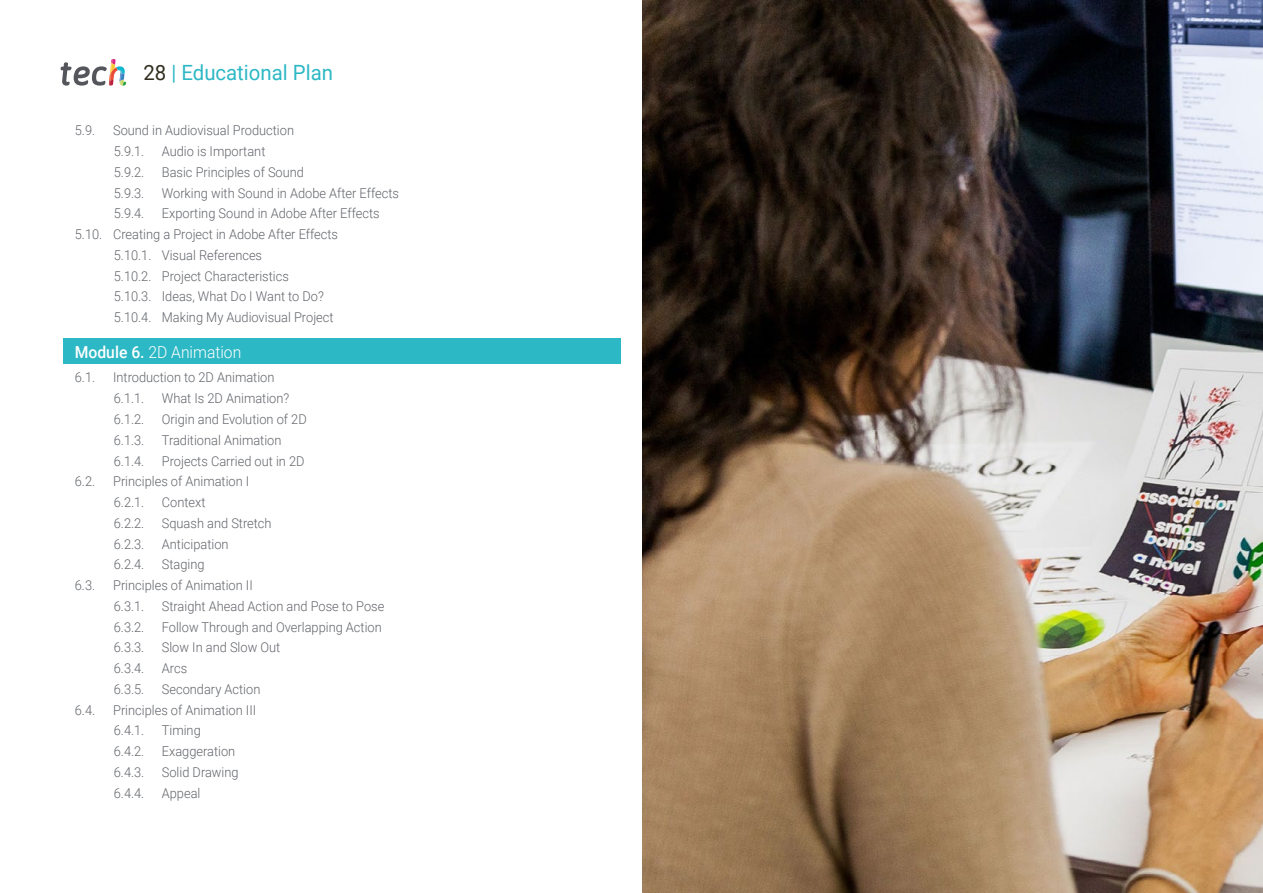
<style>
.page{position:relative;width:1263px;height:893px;background:#fff}
.page>*{position:absolute;margin:0;border:0;box-sizing:border-box;transform-origin:0 0}
.t1{font:21px "Roboto";color:#2db8c5}
.t2{font:300 16.5px "Roboto";color:#fff;scale:.95 1}
.t3{font:300 13.5px/20.7px "Roboto";color:#61646a;scale:.95 1}
.s1{color:#312e20}
.s2{font-weight:500}
</style>
<div class="page">
<div style="left:64px;top:339px;width:557px;height:25px;background:#2db8c5"></div>
<img style="left:642px;top:0;width:621px;height:893px">
<svg style="left:61px;top:59px;width:65px;height:27px"></svg>
<h1 class="t1" style="left:144px;top:57px;width:191px"><span class="s1">28</span> | Educational Plan</h1>
<p class="t3" style="left:75px;top:120px;width:23px">5.9.</p>
<p class="t3" style="left:113px;top:120px;width:192px">Sound in Audiovisual Production<br>5.9.1.</p>
<p class="t3" style="left:162px;top:141px;width:111px">Audio is Important</p>
<p class="t3" style="left:114px;top:161px;width:34px">5.9.2.</p>
<p class="t3" style="left:162px;top:161px;width:151px">Basic Principles of Sound</p>
<p class="t3" style="left:114px;top:182px;width:34px">5.9.3.</p>
<p class="t3" style="left:162px;top:182px;width:251px">Working with Sound in Adobe After Effects</p>
<p class="t3" style="left:114px;top:203px;width:34px">5.9.4.</p>
<p class="t3" style="left:162px;top:203px;width:231px">Exporting Sound in Adobe After Effects</p>
<p class="t3" style="left:75px;top:224px;width:279px">5.10. Creating a Project in Adobe After Effects</p>
<p class="t3" style="left:114px;top:244px;width:158px">5.10.1. Visual References</p>
<p class="t3" style="left:114px;top:265px;width:186px">5.10.2. Project Characteristics</p>
<p class="t3" style="left:114px;top:286px;width:223px">5.10.3. Ideas, What Do I Want to Do?</p>
<p class="t3" style="left:114px;top:307px;width:233px">5.10.4. Making My Audiovisual Project</p>
<p class="t2" style="left:75px;top:340px;width:177px"><span class="s2">Module 6.</span> 2D Animation</p>
<p class="t3" style="left:75px;top:367px;width:23px">6.1.</p>
<p class="t3" style="left:113px;top:367px;width:171px">Introduction to 2D Animation<br>6.1.1.</p>
<p class="t3" style="left:162px;top:388px;width:136px">What Is 2D Animation?</p>
<p class="t3" style="left:114px;top:408px;width:34px">6.1.2.</p>
<p class="t3" style="left:162px;top:408px;width:154px">Origin and Evolution of 2D</p>
<p class="t3" style="left:114px;top:429px;width:34px">6.1.3.</p>
<p class="t3" style="left:162px;top:429px;width:127px">Traditional Animation</p>
<p class="t3" style="left:114px;top:450px;width:34px">6.1.4.</p>
<p class="t3" style="left:162px;top:450px;width:152px">Projects Carried out in 2D</p>
<p class="t3" style="left:75px;top:471px;width:23px">6.2.</p>
<p class="t3" style="left:113px;top:471px;width:145px">Principles of Animation I<br>6.2.1.</p>
<p class="t3" style="left:162px;top:491px;width:47px">Context</p>
<p class="t3" style="left:114px;top:512px;width:34px">6.2.2.</p>
<p class="t3" style="left:162px;top:512px;width:117px">Squash and Stretch</p>
<p class="t3" style="left:114px;top:533px;width:34px">6.2.3.</p>
<p class="t3" style="left:162px;top:533px;width:72px">Anticipation</p>
<p class="t3" style="left:114px;top:554px;width:34px">6.2.4.</p>
<p class="t3" style="left:162px;top:554px;width:46px">Staging</p>
<p class="t3" style="left:75px;top:574px;width:23px">6.3.</p>
<p class="t3" style="left:113px;top:574px;width:149px">Principles of Animation II<br>6.3.1.</p>
<p class="t3" style="left:162px;top:595px;width:236px">Straight Ahead Action and Pose to Pose</p>
<p class="t3" style="left:114px;top:616px;width:34px">6.3.2.</p>
<p class="t3" style="left:162px;top:616px;width:233px">Follow Through and Overlapping Action</p>
<p class="t3" style="left:114px;top:637px;width:34px">6.3.3.</p>
<p class="t3" style="left:162px;top:637px;width:126px">Slow In and Slow Out</p>
<p class="t3" style="left:114px;top:657px;width:34px">6.3.4.</p>
<p class="t3" style="left:162px;top:657px;width:28px">Arcs</p>
<p class="t3" style="left:114px;top:678px;width:34px">6.3.5.</p>
<p class="t3" style="left:162px;top:678px;width:105px">Secondary Action</p>
<p class="t3" style="left:75px;top:699px;width:23px">6.4.</p>
<p class="t3" style="left:113px;top:699px;width:152px">Principles of Animation III<br>6.4.1.</p>
<p class="t3" style="left:162px;top:720px;width:42px">Timing</p>
<p class="t3" style="left:114px;top:740px;width:34px">6.4.2.</p>
<p class="t3" style="left:162px;top:740px;width:79px">Exaggeration</p>
<p class="t3" style="left:114px;top:761px;width:34px">6.4.3.</p>
<p class="t3" style="left:162px;top:761px;width:82px">Solid Drawing</p>
<p class="t3" style="left:114px;top:782px;width:34px">6.4.4.</p>
<p class="t3" style="left:162px;top:782px;width:42px">Appeal</p>
</div>
